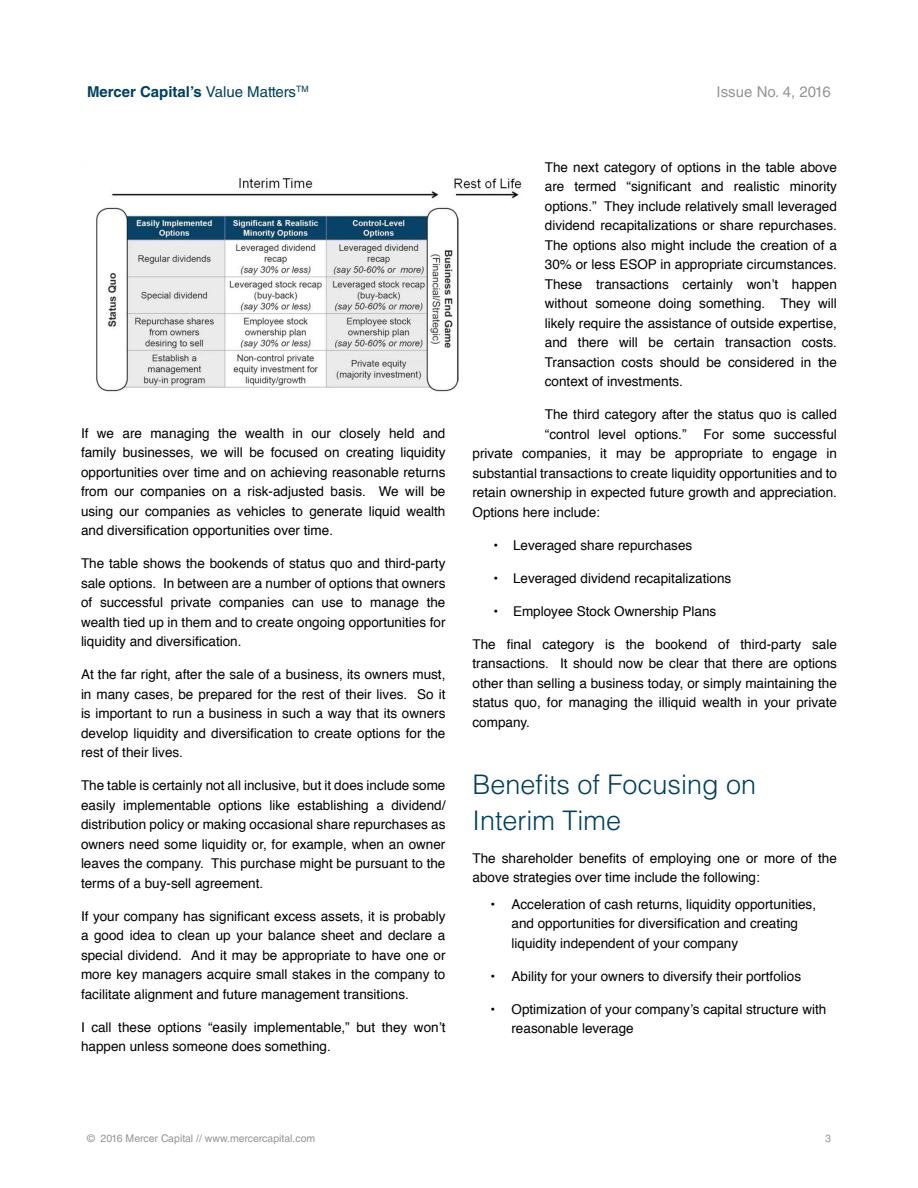
<style>
.page{position:relative;width:918px;height:1188px;background:#fff}
.page>*{position:absolute;margin:0;border:0;box-sizing:border-box;transform-origin:0 0}
.t1{font:300 27px/36px "Helvetica LT Std";color:#003f5f}
.t2{font:700 15px "Helvetica LT Std";color:#003f5f}
.t3{font:15px "Helvetica LT Std";color:#939598}
.t4{font:13.5px/19.5px "Helvetica";color:#000;text-align:justify}
.t5{font:10.5px "Helvetica LT Std";color:#939598}
.s1{font-weight:400}
</style>
<div class="page">
<img style="left:96px;top:178px;width:426px;height:214px">
<p class="t2" style="left:87px;top:82px;width:223px">Mercer Capital’s <span class="s1">Value Matters</span><sup>TM</sup></p>
<p class="t3" style="left:717px;top:83px;width:116px">Issue No. 4, 2016</p>
<p class="t4" style="left:81px;top:424px;width:366px">If we are managing the wealth in our closely held and family businesses, we will be focused on creating liquidity opportunities over time and on achieving reasonable returns from our companies on a risk-adjusted basis. We will be using our companies as vehicles to generate liquid wealth and diversification opportunities over time.</p>
<p class="t4" style="left:81px;top:554px;width:366px">The table shows the bookends of status quo and third-party sale options. In between are a number of options that owners of successful private companies can use to manage the wealth tied up in them and to create ongoing opportunities for liquidity and diversification.</p>
<p class="t4" style="left:81px;top:665px;width:366px">At the far right, after the sale of a business, its owners must, in many cases, be prepared for the rest of their lives. So it is important to run a business in such a way that its owners develop liquidity and diversification to create options for the rest of their lives.</p>
<p class="t4" style="left:81px;top:776px;width:366px">The table is certainly not all inclusive, but it does include some easily implementable options like establishing a dividend/ distribution policy or making occasional share repurchases as owners need some liquidity or, for example, when an owner leaves the company. This purchase might be pursuant to the terms of a buy-sell agreement.</p>
<p class="t4" style="left:81px;top:907px;width:366px">If your company has significant excess assets, it is probably a good idea to clean up your balance sheet and declare a special dividend. And it may be appropriate to have one or more key managers acquire small stakes in the company to facilitate alignment and future management transitions.</p>
<p class="t4" style="left:81px;top:1018px;width:366px">I call these options “easily implementable,” but they won’t happen unless someone does something.</p>
<p class="t4" style="left:545px;top:158px;width:294px">The next category of options in the table above are termed “significant and realistic minority options.” They include relatively small leveraged dividend recapitalizations or share repurchases.<br>The options also might include the creation of a 30% or less ESOP in appropriate circumstances.<br>These transactions certainly won’t happen without someone doing something. They will likely require the assistance of outside expertise, and there will be certain transaction costs.<br>Transaction costs should be considered in the context of investments.</p>
<p class="t4" style="left:545px;top:405px;width:294px">The third category after the status quo is called “control level options.”</p>
<p class="t4" style="left:472px;top:425px;width:366px;text-indent:231px">For some successful private companies, it may be appropriate to engage in substantial transactions to create liquidity opportunities and to retain ownership in expected future growth and appreciation.<br>Options here include:</p>
<p class="t4" style="left:494px;top:536px;width:200px">• Leveraged share repurchases</p>
<p class="t4" style="left:494px;top:569px;width:239px">• Leveraged dividend recapitalizations</p>
<p class="t4" style="left:494px;top:602px;width:224px">• Employee Stock Ownership Plans</p>
<p class="t4" style="left:472px;top:635px;width:366px">The final category is the bookend of third-party sale transactions. It should now be clear that there are options other than selling a business today, or simply maintaining the status quo, for managing the illiquid wealth in your private company.</p>
<h1 class="t1" style="left:472px;top:766px;width:285px">Benefits of Focusing on<br>Interim Time</h1>
<p class="t4" style="left:472px;top:849px;width:366px">The shareholder benefits of employing one or more of the above strategies over time include the following:</p>
<p class="t4" style="left:512px;top:895px;width:306px;text-align:left;text-indent:-21px">• Acceleration of cash returns, liquidity opportunities, and opportunities for diversification and creating liquidity independent of your company</p>
<p class="t4" style="left:490px;top:967px;width:312px">• Ability for your owners to diversify their portfolios</p>
<p class="t4" style="left:512px;top:1000px;width:316px;text-indent:-21px">• Optimization of your company’s capital structure with reasonable leverage</p>
<p class="t5" style="left:87px;top:1132px;width:230px">© 2016 Mercer Capital // www.mercercapital.com</p>
<p class="t5" style="left:825px;top:1132px;width:7px">3</p>
</div>
